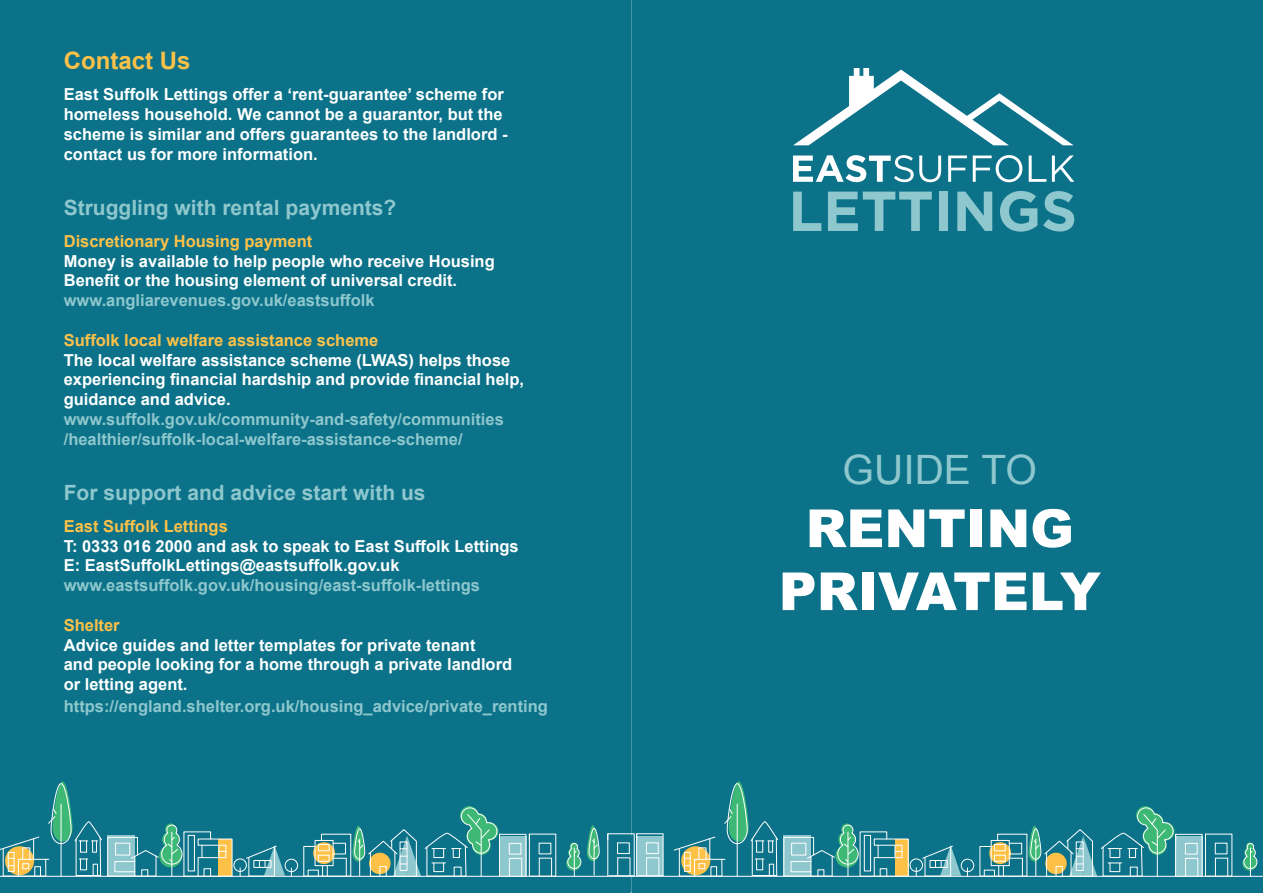
<style>
.page{position:relative;width:1263px;height:893px;background:#fff}
.page>*{position:absolute;margin:0;border:0;box-sizing:border-box;transform-origin:0 0}
.t1{font:900 52.5px/63px "Arial";color:#fff;text-align:center}
.t2{font:40.5px "Arial";color:#8ec7cd}
.t3{font:700 24px "Arial";color:#fec148}
.t4{font:700 21px "Arial";color:#8ec7cd}
.t5{font:700 16.5px/19.8px "Arial";color:#fff}
.t6{font:700 16.5px/19.8px "Arial";color:#8ec7cd}
.t7{font:700 16.5px "Arial";color:#fec148}
</style>
<div class="page">
<div style="left:0;top:0;width:631px;height:893px;background:#0b7289"></div>
<div style="left:631px;top:0;width:632px;height:893px;background:#0b7289"></div>
<svg style="left:793px;top:68px;width:280px;height:77px;background:#32889c"></svg>
<svg style="left:793px;top:192px;width:28px;height:39px"></svg>
<svg style="left:828px;top:192px;width:104px;height:39px;background:#4698a7"></svg>
<div style="left:939px;top:192px;width:8px;height:39px;background:#8ec7cd"></div>
<svg style="left:957px;top:192px;width:35px;height:39px"></svg>
<svg style="left:1000px;top:191px;width:37px;height:41px;background:#53a1ae"></svg>
<svg style="left:1043px;top:191px;width:31px;height:41px"></svg>
<svg style="left:793px;top:155px;width:148px;height:27px"></svg>
<svg style="left:948px;top:156px;width:19px;height:26px"></svg>
<svg style="left:973px;top:155px;width:49px;height:27px"></svg>
<svg style="left:1029px;top:156px;width:17px;height:26px"></svg>
<svg style="left:1052px;top:156px;width:22px;height:26px"></svg>
<hr style="left:589px;top:876px;width:674px;height:1px;background:#fff">
<svg style="left:916px;top:845px;width:45px;height:32px"></svg>
<div style="left:909px;top:858px;width:14px;height:14px;border:1px solid #fff;border-radius:50%"></div>
<svg style="left:607px;top:833px;width:57px;height:44px;background:#6bacb9"></svg>
<svg style="left:1242px;top:842px;width:16px;height:34px"></svg>
<svg style="left:979px;top:806px;width:254px;height:71px;background:#3c8f98"></svg>
<div style="left:961px;top:859px;width:13px;height:13px;border:1px solid #fff;border-radius:50%"></div>
<svg style="left:673px;top:781px;width:236px;height:96px;background:#318891"></svg>
<div style="left:756px;top:858px;width:7px;height:12px;border:1px solid #fff"></div>
<hr style="left:0;top:876px;width:589px;height:1px;background:#fff">
<svg style="left:240px;top:845px;width:45px;height:32px"></svg>
<div style="left:233px;top:858px;width:14px;height:14px;border:1px solid #fff;border-radius:50%"></div>
<svg style="left:566px;top:825px;width:34px;height:51px;background:#359492"></svg>
<svg style="left:303px;top:806px;width:254px;height:71px;background:#3c8f98"></svg>
<div style="left:285px;top:859px;width:13px;height:13px;border:1px solid #fff;border-radius:50%"></div>
<svg style="left:0;top:781px;width:233px;height:96px;background:#328891"></svg>
<div style="left:80px;top:858px;width:7px;height:12px;border:1px solid #fff"></div>
<h3 class="t3" style="left:64px;top:44px;width:128px">Contact Us</h3>
<p class="t5" style="left:64px;top:85px;width:445px">East Suffolk Lettings offer a ‘rent-guarantee’ scheme for homeless household. We cannot be a guarantor, but the scheme is similar and offers guarantees to the landlord - contact us for more information.</p>
<p class="t4" style="left:64px;top:194px;width:334px">Struggling with rental payments?</p>
<p class="t7" style="left:64px;top:230px;width:250px">Discretionary Housing payment</p>
<p class="t5" style="left:64px;top:251px;width:432px">Money is available to help people who receive Housing<br>Benefit or the housing element of universal credit.</p>
<p class="t6" style="left:64px;top:291px;width:312px">www.angliarevenues.gov.uk/eastsuffolk</p>
<p class="t7" style="left:64px;top:329px;width:316px">Suffolk local welfare assistance scheme</p>
<p class="t5" style="left:64px;top:350px;width:462px">The local welfare assistance scheme (LWAS) helps those experiencing financial hardship and provide financial help, guidance and advice.</p>
<p class="t6" style="left:64px;top:410px;width:442px">www.suffolk.gov.uk/community-and-safety/communities /healthier/suffolk-local-welfare-assistance-scheme/</p>
<p class="t4" style="left:64px;top:479px;width:363px">For support and advice start with us</p>
<p class="t7" style="left:64px;top:515px;width:166px">East Suffolk Lettings</p>
<p class="t5" style="left:64px;top:536px;width:456px">T: 0333 016 2000 and ask to speak to East Suffolk Lettings<br>E: EastSuffolkLettings@eastsuffolk.gov.uk</p>
<p class="t6" style="left:64px;top:576px;width:418px">www.eastsuffolk.gov.uk/housing/east-suffolk-lettings</p>
<p class="t7" style="left:64px;top:614px;width:57px">Shelter</p>
<p class="t5" style="left:64px;top:635px;width:450px">Advice guides and letter templates for private tenant<br>and people looking for a home through a private landlord or letting agent.</p>
<p class="t6" style="left:64px;top:697px;width:486px">https://england.shelter.org.uk/housing_advice/private_renting</p>
<h2 class="t2" style="left:843px;top:443px;width:196px">GUIDE TO</h2>
<h1 class="t1" style="left:779px;top:495px;width:323px">RENTING<br>PRIVATELY</h1>
</div>
